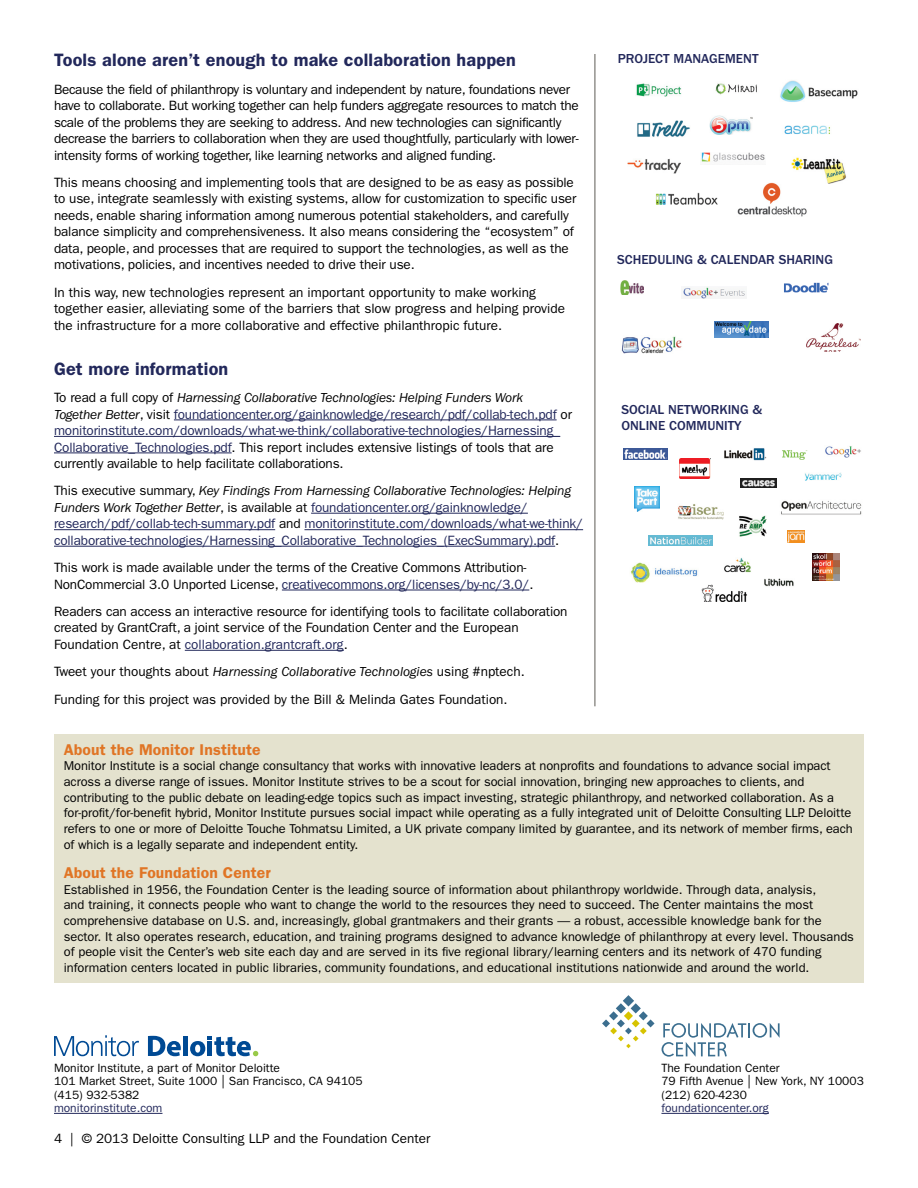
<style>
.page{position:relative;width:918px;height:1188px;background:#fff}
.page>*{position:absolute;margin:0;border:0;box-sizing:border-box;transform-origin:0 0}
.t1{font:600 18px "ITC Franklin Gothic Std";letter-spacing:.01em;color:#22285b}
.t2{font:600 15.75px "ITC Franklin Gothic Std";letter-spacing:.01em;color:#e07525}
.t3{font:13.5px/16.5px "ITC Franklin Gothic Std";letter-spacing:-.01em;color:#000}
.t4{font:13.5px/16.5px "ITC Franklin Gothic Std";letter-spacing:-.01em;color:#22285b}
.t5{font:500 13.5px/16.5px "ITC Franklin Gothic Std";color:#22285b}
.t6{font:12.9px/15.8px "ITC Franklin Gothic Std";color:#000}
.t7{font:12px/13.5px "ITC Franklin Gothic Std";color:#000}
.t8{font:12px "ITC Franklin Gothic Std";color:#22285b}
.s1{color:#000}
.s2{font-style:italic;color:#000}
.s3{color:#22285b}
.s4{font-style:italic}
.s5{font-size:13.5px}
</style>
<div class="page">
<hr style="left:174px;top:420px;width:383px;height:1px;background:#22285b">
<hr style="left:54px;top:436px;width:506px;height:1px;background:#22285b">
<hr style="left:54px;top:453px;width:178px;height:1px;background:#22285b">
<hr style="left:311px;top:513px;width:217px;height:1px;background:#22285b">
<hr style="left:54px;top:529px;width:221px;height:1px;background:#22285b">
<hr style="left:304px;top:529px;width:279px;height:1px;background:#22285b">
<hr style="left:54px;top:546px;width:501px;height:1px;background:#22285b">
<hr style="left:282px;top:590px;width:247px;height:1px;background:#22285b">
<hr style="left:185px;top:650px;width:159px;height:1px;background:#22285b">
<div style="left:54px;top:734px;width:810px;height:249px;background:#e4e2ce"></div>
<svg style="left:54px;top:1035px;width:85px;height:21px"></svg>
<div style="left:183px;top:1036px;width:5px;height:20px;background:#004a94"></div>
<svg style="left:190px;top:1036px;width:68px;height:20px"></svg>
<svg style="left:148px;top:1036px;width:33px;height:20px"></svg>
<svg style="left:662px;top:1023px;width:118px;height:34px"></svg>
<svg style="left:602px;top:995px;width:53px;height:53px"></svg>
<hr style="left:661px;top:1113px;width:108px;height:1px;background:#22285b">
<hr style="left:54px;top:1113px;width:108px;height:1px;background:#22285b">
<img style="left:627px;top:159px;width:53px;height:14px">
<img style="left:780px;top:80px;width:78px;height:22px">
<img style="left:710px;top:115px;width:43px;height:20px">
<img style="left:791px;top:157px;width:55px;height:27px">
<img style="left:656px;top:192px;width:62px;height:13px">
<img style="left:737px;top:182px;width:71px;height:35px">
<img style="left:784px;top:125px;width:46px;height:9px">
<img style="left:637px;top:120px;width:53px;height:17px">
<img style="left:636px;top:83px;width:46px;height:14px">
<img style="left:701px;top:152px;width:64px;height:10px">
<img style="left:715px;top:83px;width:42px;height:12px">
<img style="left:812px;top:554px;width:27px;height:26px">
<img style="left:764px;top:578px;width:30px;height:9px">
<img style="left:782px;top:450px;width:26px;height:10px">
<img style="left:739px;top:516px;width:28px;height:20px">
<img style="left:805px;top:472px;width:37px;height:9px">
<img style="left:788px;top:530px;width:17px;height:12px">
<img style="left:680px;top:459px;width:30px;height:20px">
<img style="left:781px;top:501px;width:81px;height:14px">
<img style="left:623px;top:449px;width:44px;height:10px">
<img style="left:724px;top:448px;width:43px;height:12px">
<img style="left:825px;top:446px;width:36px;height:12px">
<img style="left:631px;top:562px;width:67px;height:20px">
<img style="left:649px;top:535px;width:64px;height:11px">
<img style="left:635px;top:487px;width:25px;height:25px">
<img style="left:678px;top:504px;width:46px;height:16px">
<img style="left:724px;top:558px;width:27px;height:15px">
<img style="left:741px;top:478px;width:36px;height:10px">
<img style="left:702px;top:585px;width:45px;height:17px">
<img style="left:784px;top:283px;width:45px;height:10px">
<img style="left:621px;top:280px;width:22px;height:15px">
<img style="left:621px;top:336px;width:61px;height:18px">
<img style="left:683px;top:287px;width:62px;height:12px">
<img style="left:714px;top:322px;width:55px;height:16px">
<img style="left:806px;top:323px;width:55px;height:29px">
<hr style="left:595px;top:54px;width:1px;height:652px;background:#5d5c55">
<h1 class="t1" style="left:54px;top:50px;width:463px">Tools alone aren’t enough to make collaboration happen</h1>
<p class="t3" style="left:54px;top:81px;width:526px">Because the field of philanthropy is voluntary and independent by nature, foundations never have to collaborate. But working together can help funders aggregate resources to match the scale of the problems they are seeking to address. And new technologies can significantly decrease the barriers to collaboration when they are used thoughtfully, particularly with lower&shy;intensity forms of working together, like learning networks and aligned funding.</p>
<p class="t3" style="left:54px;top:174px;width:524px">This means choosing and implementing tools that are designed to be as easy as possible to use, integrate seamlessly with existing systems, allow for customization to specific user needs, enable sharing information among numerous potential stakeholders, and carefully balance simplicity and comprehensiveness. It also means considering the “ecosystem” of data, people, and processes that are required to support the technologies, as well as the motivations, policies, and incentives needed to drive their use.</p>
<p class="t3" style="left:54px;top:284px;width:513px">In this way, new technologies represent an important opportunity to make working together easier, alleviating some of the barriers that slow progress and helping provide the infrastructure for a more collaborative and effective philanthropic future.</p>
<h1 class="t1" style="left:54px;top:358px;width:176px">Get more information</h1>
<p class="t4" style="left:54px;top:389px;width:520px"><span class="s1">To read a full copy of</span> <span class="s2">Harnessing Collaborative Technologies: Helping Funders Work Together Better</span><span class="s1">, visit</span> foundationcenter.org/gainknowledge/research/pdf/collab-tech.pdf <span class="s1">or </span>monitorinstitute.com/downloads/what-we-think/collaborative-technologies/Harnessing_ Collaborative_Technologies.pdf<span class="s1">. This report includes extensive listings of tools that are currently available to help facilitate collaborations.</span></p>
<p class="t4" style="left:54px;top:483px;width:531px"><span class="s1">This executive summary,</span> <span class="s2">Key Findings From Harnessing Collaborative Technologies: Helping Funders Work Together Better</span><span class="s1">, is available at</span> foundationcenter.org/gainknowledge/ research/pdf/collab-tech-summary.pdf <span class="s1">and</span> monitorinstitute.com/downloads/what-we-think/ collaborative-technologies/Harnessing_Collaborative_Technologies_(ExecSummary).pdf<span class="s1">.</span></p>
<p class="t3" style="left:54px;top:559px;width:481px">This work is made available under the terms of the Creative Commons Attribution-<br>NonCommercial 3.0 Unported License, <span class="s3">creativecommons.org/licenses/by-nc/3.0/</span>.</p>
<p class="t3" style="left:54px;top:603px;width:515px">Readers can access an interactive resource for identifying tools to facilitate collaboration created by GrantCraft, a joint service of the Foundation Center and the European<br>Foundation Centre, at <span class="s3">collaboration.grantcraft.org</span>.</p>
<p class="t3" style="left:54px;top:658px;width:472px;line-height:27.3px">Tweet your thoughts about <span class="s4">Harnessing Collaborative Technologies</span> using #nptech.<br>Funding for this project was provided by the Bill &amp; Melinda Gates Foundation.</p>
<p class="t2" style="left:64px;top:740px;width:199px">About the Monitor Institute</p>
<p class="t6" style="left:64px;top:758px;width:791px">Monitor Institute is a social change consultancy that works with innovative leaders at nonprofits and foundations to advance social impact across a diverse range of issues. Monitor Institute strives to be a scout for social innovation, bringing new approaches to clients, and contributing to the public debate on leading-edge topics such as impact investing, strategic philanthropy, and networked collaboration. As a for-profit/for-benefit hybrid, Monitor Institute pursues social impact while operating as a fully integrated unit of Deloitte Consulting LLP. Deloitte refers to one or more of Deloitte Touche Tohmatsu Limited, a UK private company limited by guarantee, and its network of member firms, each of which is a legally separate and independent entity.</p>
<p class="t2" style="left:64px;top:863px;width:209px">About the Foundation Center</p>
<p class="t6" style="left:64px;top:881px;width:792px">Established in 1956, the Foundation Center is the leading source of information about philanthropy worldwide. Through data, analysis,<br>and training, it connects people who want to change the world to the resources they need to succeed. The Center maintains the most comprehensive database on U.S. and, increasingly, global grantmakers and their grants — a robust, accessible knowledge bank for the sector. It also operates research, education, and training programs designed to advance knowledge of philanthropy at every level. Thousands of people visit the Center’s web site each day and are served in its five regional library/learning centers and its network of 470 funding information centers located in public libraries, community foundations, and educational institutions nationwide and around the world.</p>
<p class="t5" style="left:618px;top:51px;width:142px">PROJECT MANAGEMENT</p>
<p class="t5" style="left:617px;top:252px;width:217px">SCHEDULING &amp; CALENDAR SHARING</p>
<p class="t5" style="left:622px;top:401px;width:142px">SOCIAL NETWORKING &amp;<br>ONLINE COMMUNITY</p>
<p class="t7" style="left:54px;top:1061px;width:310px">Monitor Institute, a part of Monitor Deloitte<br>101 Market Street, Suite 1000 <span class="s5">|</span> San Francisco, CA 94105 (415) 932-5382</p>
<p class="t8" style="left:54px;top:1101px;width:110px">monitorinstitute.com</p>
<p class="t3" style="left:54px;top:1131px;width:378px">4 | © 2013 Deloitte Consulting LLP and the Foundation Center</p>
<p class="t7" style="left:661px;top:1061px;width:204px">The Foundation Center<br>79 Fifth Avenue <span class="s5">|</span> New York, NY 10003 (212) 620-4230</p>
<p class="t8" style="left:661px;top:1101px;width:109px">foundationcenter.org</p>
</div>
